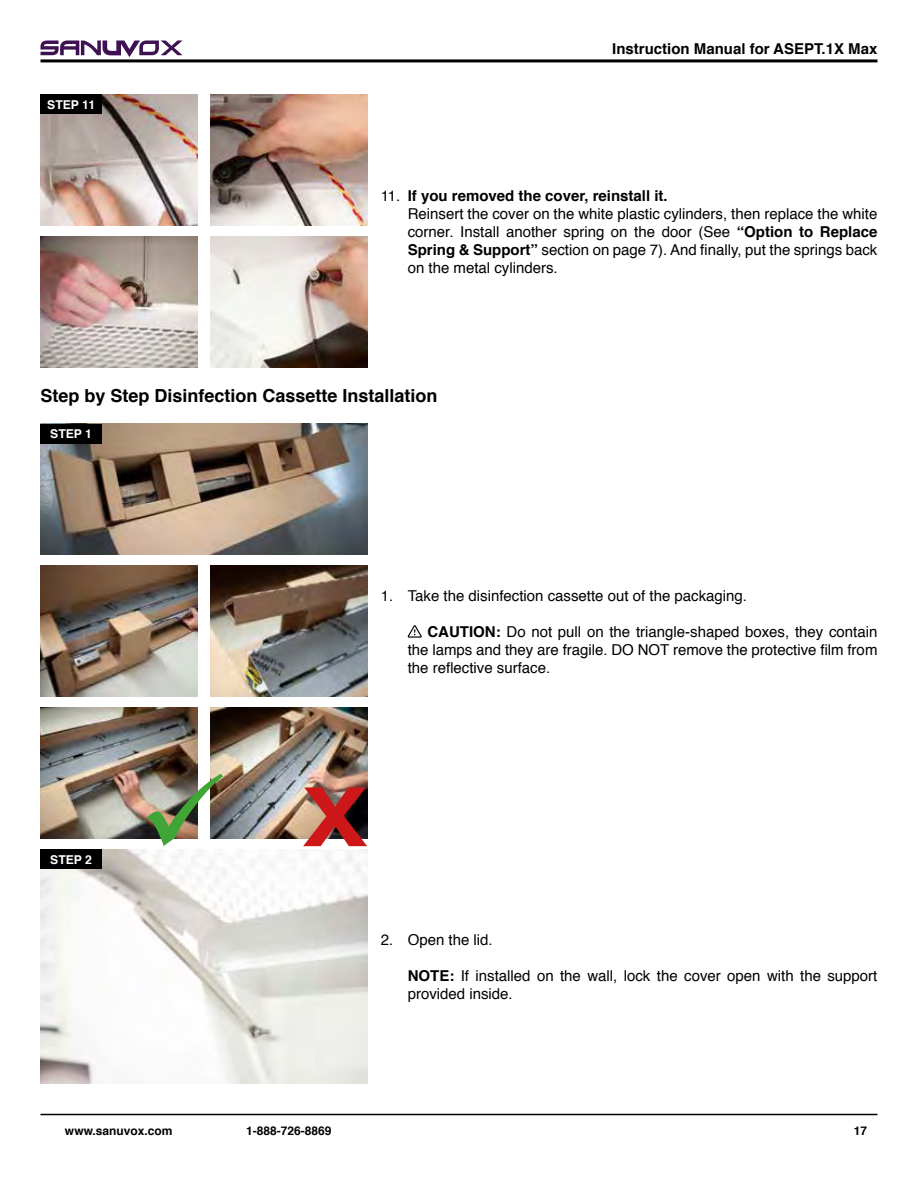
<style>
.page{position:relative;width:918px;height:1188px;background:#fff}
.page>*{position:absolute;margin:0;border:0;box-sizing:border-box;transform-origin:0 0}
.t1{font:700 18px "Helvetica";color:#000}
.t2{font:15px/18px "Helvetica";color:#000}
.t3{font:700 15px "Helvetica";color:#000}
.t4{font:700 12.15px "Helvetica";color:#fff}
.t5{font:700 12px "Helvetica";color:#000}
.s1{font-weight:700}
</style>
<div class="page">
<svg style="left:40px;top:41px;width:143px;height:16px"></svg>
<hr style="left:40px;top:59px;width:838px;height:3px;background:#000">
<hr style="left:40px;top:1114px;width:838px;height:1px;background:#000">
<img style="left:211px;top:566px;width:156px;height:131px">
<img style="left:40px;top:566px;width:157px;height:131px">
<img style="left:40px;top:708px;width:157px;height:131px">
<img style="left:40px;top:424px;width:327px;height:131px">
<img style="left:211px;top:708px;width:156px;height:131px">
<img style="left:40px;top:849px;width:327px;height:235px">
<img style="left:40px;top:95px;width:157px;height:131px">
<img style="left:40px;top:237px;width:157px;height:131px">
<img style="left:211px;top:95px;width:156px;height:131px">
<img style="left:211px;top:236px;width:156px;height:132px">
<svg style="left:408px;top:625px;width:14px;height:13px"></svg>
<div style="left:40px;top:424px;width:62px;height:19px;background:#000"></div>
<img style="left:147px;top:774px;width:76px;height:72px">
<svg style="left:303px;top:787px;width:64px;height:59px;background:#a2433e"></svg>
<div style="left:40px;top:849px;width:62px;height:20px;background:#000"></div>
<div style="left:40px;top:95px;width:62px;height:19px;background:#000"></div>
<p class="t4" style="left:47px;top:95px;width:49px">STEP 11</p>
<p class="t3" style="left:612px;top:37px;width:267px">Instruction Manual for ASEPT.1X Max</p>
<p class="t2" style="left:408px;top:187px;width:471px;text-indent:-27px">11. <span class="s1">If you removed the cover, reinstall it.<br></span>Reinsert the cover on the white plastic cylinders, then replace the white corner. Install another spring on the door (See <span class="s1">“Option to Replace Spring &amp; Support”</span> section on page 7). And finally, put the springs back on the metal cylinders.</p>
<p class="t1" style="left:40px;top:382px;width:399px">Step by Step Disinfection Cassette Installation</p>
<p class="t4" style="left:50px;top:424px;width:43px">STEP 1</p>
<p class="t2" style="left:381px;top:587px;width:368px">1. Take the disinfection cassette out of the packaging.</p>
<p class="t2" style="left:408px;top:623px;width:471px;text-align:justify;text-indent:20px"><span class="s1">CAUTION:</span> Do not pull on the triangle-shaped boxes, they contain the lamps and they are fragile. DO NOT remove the protective film from the reflective surface.</p>
<p class="t4" style="left:50px;top:850px;width:43px">STEP 2</p>
<p class="t5" style="left:65px;top:1121px;width:109px">www.sanuvox.com</p>
<p class="t5" style="left:246px;top:1121px;width:87px">1-888-726-8869</p>
<p class="t2" style="left:381px;top:931px;width:114px">2. Open the lid.</p>
<p class="t2" style="left:408px;top:967px;width:471px"><span class="s1">NOTE:</span> If installed on the wall, lock the cover open with the support provided inside.</p>
<p class="t5" style="left:854px;top:1121px;width:15px">17</p>
</div>
